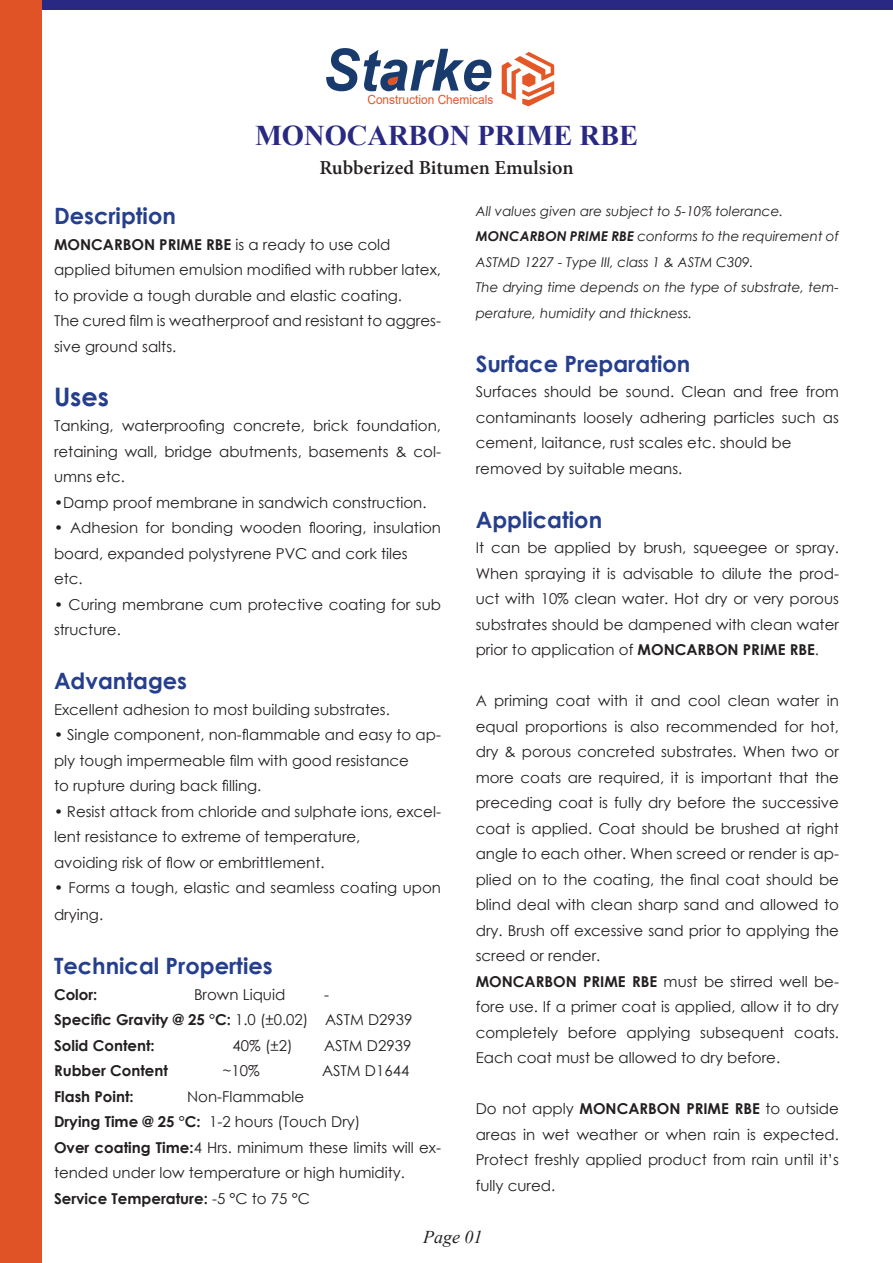
<style>
.page{position:relative;width:893px;height:1263px;background:#fff}
.page>*{position:absolute;margin:0;border:0;box-sizing:border-box;transform-origin:0 0}
.t1{font:italic 700 58.35px "Arial";color:#193a6c;scale:.95 1}
.t2{font:700 28.5px "Times New Roman";color:#292882}
.t3{font:700 25.5px "Century Gothic";color:#253f8e}
.t4{font:700 22.5px "Century Gothic";color:#253f8e}
.t5{font:700 19.5px "Adobe Hebrew";color:#231f20}
.t6{font:italic 18px "Times New Roman";color:#231f20}
.t7{font:15px/25.5px "Century Gothic";color:#231f20}
.t8{font:700 15px/25.5px "Century Gothic";color:#231f20}
.t9{font:italic 13.5px/25.5px "Century Gothic";color:#231f20}
.t10{font:12.6px "Arial";color:#e45727;scale:.95 1}
.s1{font-weight:700}
.s2{font-weight:400}
</style>
<div class="page">
<div style="left:4px;top:0;width:889px;height:9px;background:#292882"></div>
<div style="left:0;top:0;width:41px;height:1263px;background:#df5326"></div>
<svg style="left:386px;top:76px;width:14px;height:10px"></svg>
<svg style="left:502px;top:52px;width:52px;height:54px"></svg>
<h1 class="t1" style="left:323px;top:31px;width:179px">Starke</h1>
<p class="t10" style="left:367px;top:91px;width:134px">Construction Chemicals</p>
<h2 class="t2" style="left:255px;top:115px;width:385px">MONOCARBON PRIME RBE</h2>
<h3 class="t5" style="left:319px;top:156px;width:255px">Rubberized Bitumen Emulsion</h3>
<h3 class="t4" style="left:54px;top:199px;width:123px">Description</h3>
<p class="t7" style="left:54px;top:231px;width:389px"><span class="s1">MONCARBON PRIME RBE</span> is a ready to use cold applied bitumen emulsion modified with rubber latex, to provide a tough durable and elastic coating.<br>The cured film is weatherproof and resistant to aggres&shy;sive ground salts.</p>
<h3 class="t3" style="left:54px;top:377px;width:57px">Uses</h3>
<p class="t7" style="left:54px;top:413px;width:389px;text-align:justify">Tanking, waterproofing concrete, brick foundation, retaining wall, bridge abutments, basements &amp; col&shy;umns etc.</p>
<p class="t7" style="left:54px;top:489px;width:374px">•Damp proof membrane in sandwich construction.</p>
<p class="t7" style="left:54px;top:515px;width:388px">• Adhesion for bonding wooden flooring, insulation board, expanded polystyrene PVC and cork tiles<br>etc.</p>
<p class="t7" style="left:54px;top:591px;width:388px">• Curing membrane cum protective coating for sub structure.</p>
<h3 class="t4" style="left:54px;top:664px;width:135px">Advantages</h3>
<p class="t7" style="left:54px;top:696px;width:337px">Excellent adhesion to most building substrates.</p>
<p class="t7" style="left:54px;top:722px;width:388px"><span class="s1">•</span> Single component, non-flammable and easy to ap&shy;ply tough impermeable film with good resistance<br>to rupture during back filling.</p>
<p class="t7" style="left:54px;top:798px;width:389px">• Resist attack from chloride and sulphate ions, excel&shy;lent resistance to extreme of temperature,<br>avoiding risk of flow or embrittlement.</p>
<p class="t7" style="left:54px;top:874px;width:389px;line-height:27px">• Forms a tough, elastic and seamless coating upon drying.</p>
<h3 class="t4" style="left:54px;top:949px;width:220px">Technical Properties</h3>
<p class="t8" style="left:54px;top:981px;width:45px">Color:</p>
<p class="t7" style="left:194px;top:981px;width:93px">Brown Liquid</p>
<p class="t8" style="left:54px;top:981px;width:360px;text-indent:270px"><span class="s2">-<br></span>Specific Gravity @ 25 °C: <span class="s2">1.0 (±0.02) ASTM D2939<br></span>Solid Content:</p>
<p class="t7" style="left:233px;top:1032px;width:62px">40% (±2)</p>
<p class="t7" style="left:324px;top:1032px;width:89px">ASTM D2939</p>
<p class="t8" style="left:54px;top:1057px;width:115px">Rubber Content</p>
<p class="t7" style="left:222px;top:1058px;width:39px">~10%</p>
<p class="t7" style="left:322px;top:1058px;width:89px">ASTM D1644</p>
<p class="t8" style="left:54px;top:1083px;width:81px">Flash Point:</p>
<p class="t7" style="left:54px;top:1083px;width:389px;text-indent:133px">Non-Flammable<br><span class="s1">Drying Time @ 25 °C:</span> 1-2 hours (Touch Dry)<br><span class="s1">Over coating Time:</span>4 Hrs. minimum these limits will ex&shy;tended under low temperature or high humidity.<br><span class="s1">Service Temperature:</span> -5 °C to 75 °C</p>
<p class="t9" style="left:476px;top:198px;width:365px">All values given are subject to 5-10% tolerance.<br><span class="s1">MONCARBON PRIME RBE</span> conforms to the requirement of ASTMD 1227 - Type III, class 1 &amp; ASTM C309.<br>The drying time depends on the type of substrate, tem&shy;perature, humidity and thickness.</p>
<h3 class="t4" style="left:476px;top:347px;width:216px">Surface Preparation</h3>
<p class="t7" style="left:476px;top:379px;width:365px">Surfaces should be sound. Clean and free from contaminants loosely adhering particles such as cement, laitance, rust scales etc. should be removed by suitable means.</p>
<h3 class="t4" style="left:476px;top:503px;width:128px">Application</h3>
<p class="t7" style="left:476px;top:535px;width:365px;text-align:justify">It can be applied by brush, squeegee or spray.<br>When spraying it is advisable to dilute the prod&shy;uct with 10% clean water. Hot dry or very porous substrates should be dampened with clean water prior to application of <span class="s1">MONCARBON PRIME RBE</span>.</p>
<p class="t7" style="left:476px;top:688px;width:365px">A priming coat with it and cool clean water in equal proportions is also recommended for hot, dry &amp; porous concreted substrates. When two or more coats are required, it is important that the preceding coat is fully dry before the successive coat is applied. Coat should be brushed at right angle to each other. When screed or render is ap&shy;plied on to the coating, the final coat should be blind deal with clean sharp sand and allowed to dry. Brush off excessive sand prior to applying the screed or render.<br><span class="s1">MONCARBON PRIME RBE</span> must be stirred well be&shy;fore use. If a primer coat is applied, allow it to dry completely before applying subsequent coats.<br>Each coat must be allowed to dry before.</p>
<p class="t7" style="left:476px;top:1096px;width:365px;text-align:justify">Do not apply <span class="s1">MONCARBON PRIME RBE</span> to outside areas in wet weather or when rain is expected.<br>Protect freshly applied product from rain until it’s fully cured.</p>
<p class="t6" style="left:423px;top:1225px;width:61px">Page 01</p>
</div>
